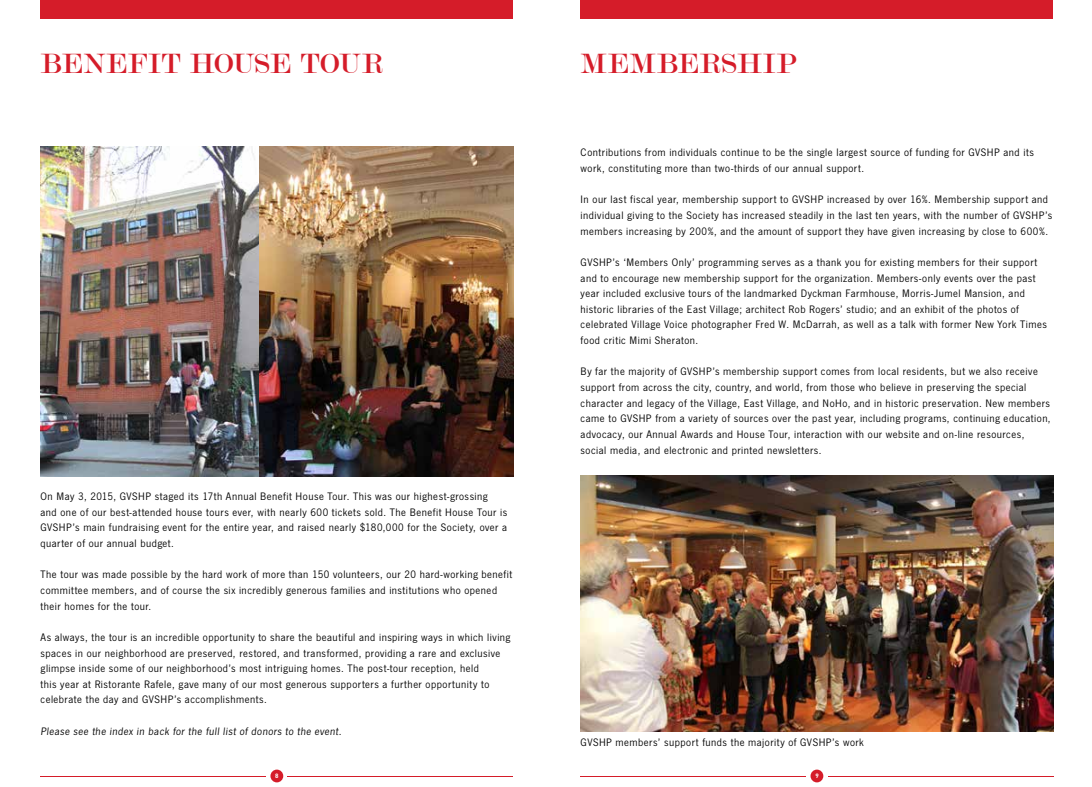
<style>
.page{position:relative;width:1092px;height:787px;background:#fff}
.page>*{position:absolute;margin:0;border:0;box-sizing:border-box;transform-origin:0 0}
.t1{font:30px "Modern";letter-spacing:.03em;color:#d51c29}
.t2{font:11.25px/15.6px "News Gothic FS";letter-spacing:.045em;color:#000}
.t3{font:italic 11.25px "News Gothic FS";letter-spacing:.04em;color:#000}
.t4{font:700 6.25px "DINOT";color:#fff}
</style>
<div class="page">
<hr style="left:41px;top:776px;width:225px;height:1px;background:#d51c29">
<hr style="left:581px;top:776px;width:225px;height:1px;background:#d51c29">
<hr style="left:288px;top:776px;width:225px;height:1px;background:#d51c29">
<hr style="left:828px;top:776px;width:225px;height:1px;background:#d51c29">
<div style="left:270px;top:770px;width:13px;height:12px;background:#d51c29;border-radius:50%"></div>
<div style="left:810px;top:770px;width:13px;height:12px;background:#d51c29;border-radius:50%"></div>
<div style="left:41px;top:0;width:472px;height:19px;background:#d51c29"></div>
<div style="left:581px;top:0;width:472px;height:19px;background:#d51c29"></div>
<img style="left:41px;top:147px;width:219px;height:329px">
<img style="left:260px;top:147px;width:253px;height:329px">
<img style="left:581px;top:476px;width:472px;height:255px">
<h1 class="t1" style="left:41px;top:49px;width:343px">BENEFIT HOUSE TOUR</h1>
<p class="t2" style="left:41px;top:488px;width:468px">On May 3, 2015, GVSHP staged its 17th Annual Benefit House Tour. This was our highest-grossing<br>and one of our best-attended house tours ever, with nearly 600 tickets sold. The Benefit House Tour is GVSHP’s main fundraising event for the entire year, and raised nearly $180,000 for the Society, over a quarter of our annual budget.</p>
<p class="t2" style="left:41px;top:567px;width:473px">The tour was made possible by the hard work of more than 150 volunteers, our 20 hard-working benefit committee members, and of course the six incredibly generous families and institutions who opened their homes for the tour.</p>
<p class="t2" style="left:41px;top:629px;width:471px">As always, the tour is an incredible opportunity to share the beautiful and inspiring ways in which living spaces in our neighborhood are preserved, restored, and transformed, providing a rare and exclusive glimpse inside some of our neighborhood’s most intriguing homes. The post-tour reception, held<br>this year at Ristorante Rafele, gave many of our most generous supporters a further opportunity to celebrate the day and GVSHP’s accomplishments.</p>
<p class="t3" style="left:41px;top:725px;width:302px">Please see the index in back for the full list of donors to the event.</p>
<h1 class="t1" style="left:581px;top:49px;width:217px">MEMBERSHIP</h1>
<p class="t2" style="left:581px;top:145px;width:455px">Contributions from individuals continue to be the single largest source of funding for GVSHP and its work, constituting more than two-thirds of our annual support.</p>
<p class="t2" style="left:581px;top:192px;width:473px">In our last fiscal year, membership support to GVSHP increased by over 16%. Membership support and individual giving to the Society has increased steadily in the last ten years, with the number of GVSHP’s members increasing by 200%, and the amount of support they have given increasing by close to 600%.</p>
<p class="t2" style="left:581px;top:254px;width:468px">GVSHP’s ‘Members Only’ programming serves as a thank you for existing members for their support and to encourage new membership support for the organization. Members-only events over the past year included exclusive tours of the landmarked Dyckman Farmhouse, Morris-Jumel Mansion, and historic libraries of the East Village; architect Rob Rogers’ studio; and an exhibit of the photos of celebrated Village Voice photographer Fred W. McDarrah, as well as a talk with former New York Times food critic Mimi Sheraton.</p>
<p class="t2" style="left:581px;top:364px;width:471px">By far the majority of GVSHP’s membership support comes from local residents, but we also receive support from across the city, country, and world, from those who believe in preserving the special character and legacy of the Village, East Village, and NoHo, and in historic preservation. New members came to GVSHP from a variety of sources over the past year, including programs, continuing education, advocacy, our Annual Awards and House Tour, interaction with our website and on-line resources, social media, and electronic and printed newsletters.</p>
<p class="t2" style="left:581px;top:735px;width:285px">GVSHP members’ support funds the majority of GVSHP’s work</p>
<p class="t4" style="left:275px;top:772px;width:5px">8</p>
<p class="t4" style="left:815px;top:772px;width:5px">9</p>
</div>
